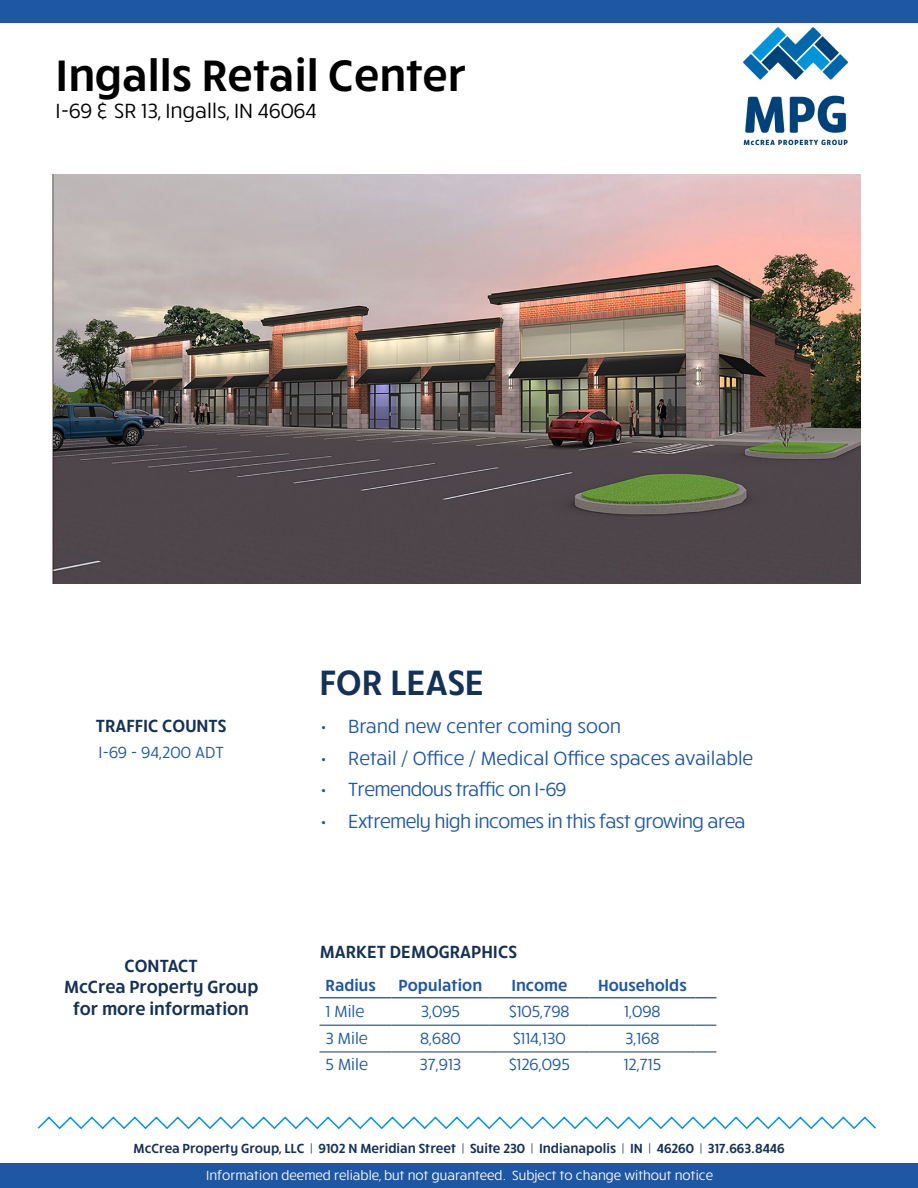
<style>
.page{position:relative;width:918px;height:1188px;background:#fff}
.page>*{position:absolute;margin:0;border:0;box-sizing:border-box;transform-origin:0 0}
.t1{font:600 45px "Ruck Sack";color:#000}
.t2{font:600 36px "Ruck Sack";color:#163156}
.t3{font:21px "Ruck Sack";color:#000}
.t4{font:19.5px "Ruck Sack";color:#1e57a3}
.t5{font:19.5px "Ruck Sack";letter-spacing:-.03em;color:#1e57a3}
.t6{font:600 18px/21.6px "Ruck Sack";color:#163156;text-align:center}
.t7{font:16.5px "Ruck Sack";color:#1e57a3}
.t8{font:600 16.5px "Ruck Sack";color:#1e57a3}
.t9{font:600 13.5px "Ruck Sack";color:#163156}
.t10{font:13.5px "Ruck Sack";color:#fff}
</style>
<div class="page">
<hr style="left:320px;top:997px;width:71px;height:1px;background:#163156">
<hr style="left:391px;top:997px;width:98px;height:1px;background:#163156">
<hr style="left:489px;top:997px;width:100px;height:1px;background:#163156">
<hr style="left:589px;top:997px;width:107px;height:1px;background:#163156">
<svg style="left:696px;top:997px;width:20px;height:1px"></svg>
<hr style="left:320px;top:1025px;width:71px;height:1px;background:#163156">
<hr style="left:391px;top:1025px;width:98px;height:1px;background:#163156">
<hr style="left:489px;top:1025px;width:100px;height:1px;background:#163156">
<hr style="left:589px;top:1025px;width:107px;height:1px;background:#163156">
<svg style="left:696px;top:1025px;width:20px;height:1px"></svg>
<hr style="left:320px;top:1052px;width:71px;height:1px;background:#163156">
<hr style="left:391px;top:1052px;width:98px;height:1px;background:#163156">
<hr style="left:489px;top:1052px;width:100px;height:1px;background:#163156">
<hr style="left:589px;top:1052px;width:107px;height:1px;background:#163156">
<svg style="left:696px;top:1052px;width:20px;height:1px"></svg>
<img style="left:743px;top:27px;width:105px;height:117px">
<div style="left:0;top:0;width:918px;height:23px;background:#1e57a3"></div>
<div style="left:0;top:1163px;width:918px;height:25px;background:#1e57a3"></div>
<svg style="left:37px;top:1116px;width:839px;height:14px"></svg>
<img style="left:52px;top:175px;width:808px;height:408px">
<h1 class="t1" style="left:56px;top:44px;width:412px">Ingalls Retail Center</h1>
<h3 class="t3" style="left:56px;top:97px;width:263px">I-69 &amp; SR 13, Ingalls, IN 46064</h3>
<h3 class="t6" style="left:96px;top:714px;width:132px">TRAFFIC COUNTS</h3>
<p class="t7" style="left:98px;top:741px;width:127px">I-69 - 94,200 ADT</p>
<h3 class="t6" style="left:64px;top:954px;width:196px">CONTACT<br>McCrea Property Group for more information</h3>
<h2 class="t2" style="left:320px;top:658px;width:166px">FOR LEASE</h2>
<h3 class="t4" style="left:321px;top:713px;width:302px">• Brand new center coming soon</h3>
<h3 class="t4" style="left:321px;top:745px;width:434px">• Retail / Office / Medical Office spaces available</h3>
<h3 class="t5" style="left:321px;top:776px;width:247px">• Tremendous traffic on I-69</h3>
<h3 class="t5" style="left:321px;top:808px;width:426px">• Extremely high incomes in this fast growing area</h3>
<h3 class="t6" style="left:320px;top:940px;width:199px">MARKET DEMOGRAPHICS</h3>
<p class="t8" style="left:326px;top:974px;width:52px">Radius</p>
<p class="t8" style="left:399px;top:974px;width:85px">Population</p>
<p class="t8" style="left:511px;top:974px;width:57px">Income</p>
<p class="t8" style="left:598px;top:974px;width:90px">Households</p>
<p class="t7" style="left:325px;top:1000px;width:41px">1 Mile</p>
<p class="t7" style="left:421px;top:1000px;width:41px">3,095</p>
<p class="t7" style="left:509px;top:1000px;width:62px">$105,798</p>
<p class="t7" style="left:624px;top:1000px;width:38px">1,098</p>
<p class="t7" style="left:325px;top:1027px;width:44px">3 Mile</p>
<p class="t7" style="left:420px;top:1027px;width:42px">8,680</p>
<p class="t7" style="left:513px;top:1027px;width:54px">$114,130</p>
<p class="t7" style="left:625px;top:1027px;width:36px">3,168</p>
<p class="t7" style="left:325px;top:1053px;width:44px">5 Mile</p>
<p class="t7" style="left:420px;top:1053px;width:43px">37,913</p>
<p class="t7" style="left:509px;top:1053px;width:62px">$126,095</p>
<p class="t7" style="left:624px;top:1053px;width:39px">12,715</p>
<p class="t9" style="left:133px;top:1139px;width:653px">McCrea Property Group, LLC | 9102 N Meridian Street | Suite 230 | Indianapolis | IN | 46260 | 317.663.8446</p>
<p class="t10" style="left:206px;top:1166px;width:509px">Information deemed reliable, but not guaranteed. Subject to change without notice</p>
</div>
